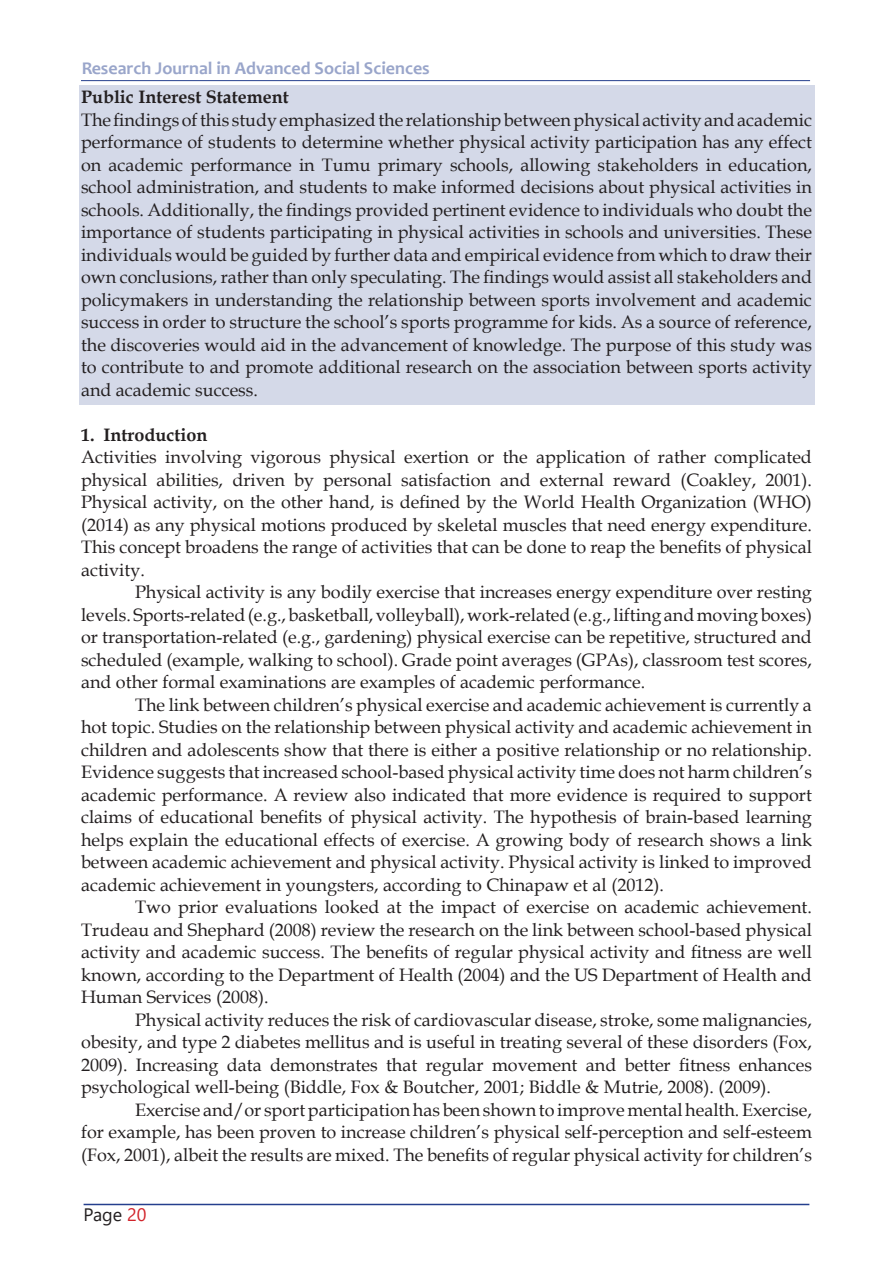
<style>
.page{position:relative;width:893px;height:1263px;background:#fff}
.page>*{position:absolute;margin:0;border:0;box-sizing:border-box;transform-origin:0 0}
.t1{font:18px/22.5px "Book Antiqua";color:#231f20;text-align:justify}
.t2{font:700 18px "Candara";color:#253f8e}
.t3{font:700 18px "Book Antiqua";color:#231f20}
.t4{font:18px "Segoe UI";color:#231f20}
.s1{color:#d1232a}
</style>
<div class="page">
<hr style="left:84px;top:1204px;width:725px;height:1px;background:#253f8e">
<hr style="left:81px;top:80px;width:729px;height:1px;background:#253f8e">
<div style="left:79px;top:85px;width:736px;height:320px;background:#d4d9e8"></div>
<p class="t2" style="left:81px;top:57px;width:350px">Research Journal in Advanced Social Sciences</p>
<p class="t3" style="left:81px;top:85px;width:209px">Public Interest Statement</p>
<p class="t1" style="left:81px;top:108px;width:732px">The findings of this study emphasized the relationship between physical activity and academic performance of students to determine whether physical activity participation has any effect on academic performance in Tumu primary schools, allowing stakeholders in education, school administration, and students to make informed decisions about physical activities in schools. Additionally, the findings provided pertinent evidence to individuals who doubt the importance of students participating in physical activities in schools and universities. These individuals would be guided by further data and empirical evidence from which to draw their own conclusions, rather than only speculating. The findings would assist all stakeholders and policymakers in understanding the relationship between sports involvement and academic success in order to structure the school’s sports programme for kids. As a source of reference, the discoveries would aid in the advancement of knowledge. The purpose of this study was to contribute to and promote additional research on the association between sports activity and academic success.</p>
<p class="t3" style="left:81px;top:422px;width:128px">1. Introduction</p>
<p class="t1" style="left:81px;top:445px;width:732px">Activities involving vigorous physical exertion or the application of rather complicated physical abilities, driven by personal satisfaction and external reward (Coakley, 2001).<br>Physical activity, on the other hand, is defined by the World Health Organization (WHO) (2014) as any physical motions produced by skeletal muscles that need energy expenditure.<br>This concept broadens the range of activities that can be done to reap the benefits of physical activity.</p>
<p class="t1" style="left:81px;top:580px;width:732px;text-indent:54px">Physical activity is any bodily exercise that increases energy expenditure over resting levels. Sports-related (e.g., basketball, volleyball), work-related (e.g., lifting and moving boxes) or transportation-related (e.g., gardening) physical exercise can be repetitive, structured and scheduled (example, walking to school). Grade point averages (GPAs), classroom test scores, and other formal examinations are examples of academic performance.</p>
<p class="t1" style="left:81px;top:693px;width:732px;text-indent:54px">The link between children’s physical exercise and academic achievement is currently a hot topic. Studies on the relationship between physical activity and academic achievement in children and adolescents show that there is either a positive relationship or no relationship.<br>Evidence suggests that increased school-based physical activity time does not harm children’s academic performance. A review also indicated that more evidence is required to support claims of educational benefits of physical activity. The hypothesis of brain-based learning helps explain the educational effects of exercise. A growing body of research shows a link between academic achievement and physical activity. Physical activity is linked to improved academic achievement in youngsters, according to Chinapaw et al (2012).</p>
<p class="t1" style="left:81px;top:895px;width:732px;text-indent:54px">Two prior evaluations looked at the impact of exercise on academic achievement.<br>Trudeau and Shephard (2008) review the research on the link between school-based physical activity and academic success. The benefits of regular physical activity and fitness are well known, according to the Department of Health (2004) and the US Department of Health and Human Services (2008).</p>
<p class="t1" style="left:81px;top:1008px;width:732px;text-indent:54px">Physical activity reduces the risk of cardiovascular disease, stroke, some malignancies, obesity, and type 2 diabetes mellitus and is useful in treating several of these disorders (Fox, 2009). Increasing data demonstrates that regular movement and better fitness enhances psychological well-being (Biddle, Fox &amp; Boutcher, 2001; Biddle &amp; Mutrie, 2008). (2009).</p>
<p class="t1" style="left:81px;top:1098px;width:732px;text-indent:54px">Exercise and/or sport participation has been shown to improve mental health. Exercise, for example, has been proven to increase children’s physical self-perception and self-esteem (Fox, 2001), albeit the results are mixed. The benefits of regular physical activity for children’s</p>
<p class="t4" style="left:84px;top:1198px;width:64px">Page <span class="s1">20</span></p>
</div>
